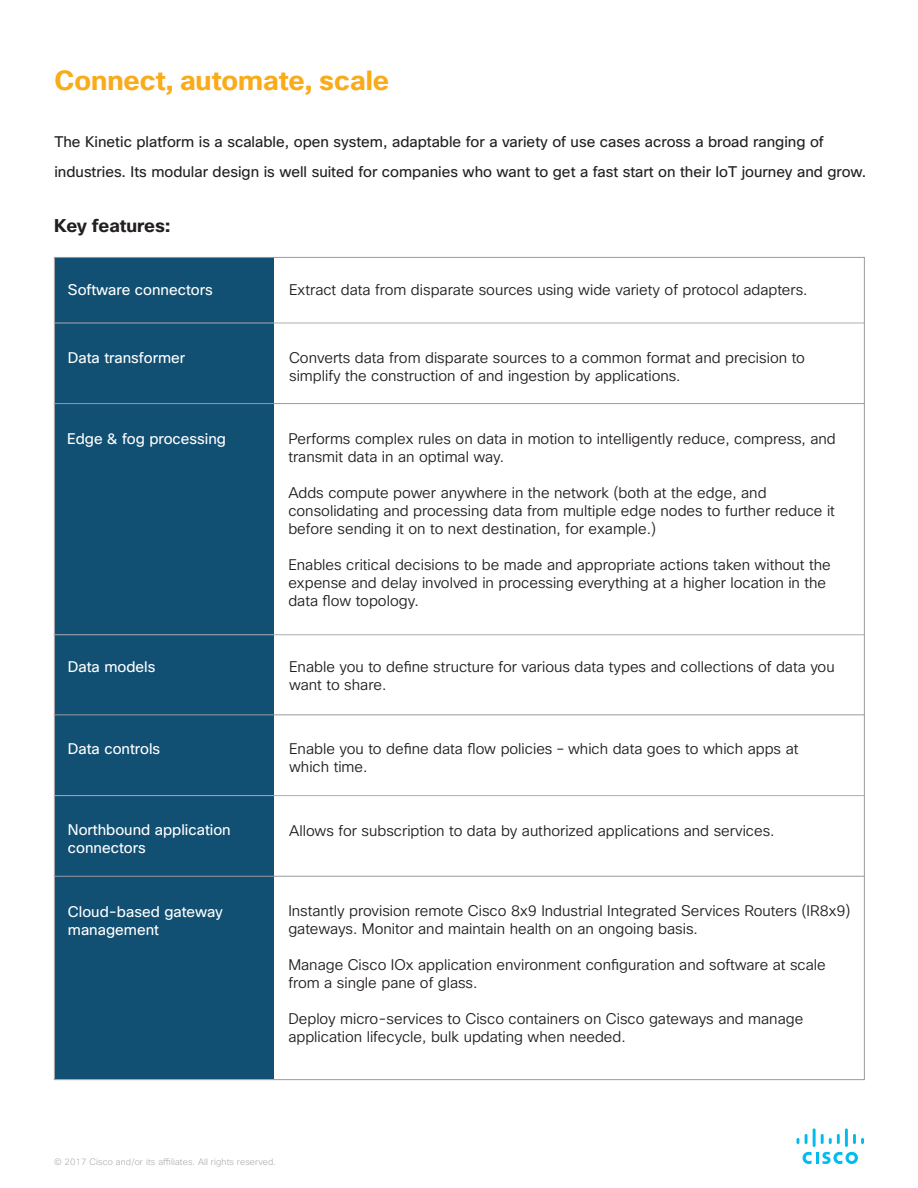
<style>
.page{position:relative;width:918px;height:1188px;background:#fff}
.page>*{position:absolute;margin:0;border:0;box-sizing:border-box;transform-origin:0 0}
.t1{font:700 27px "Cisco Sans";color:#faab1a}
.t2{font:700 18px "Cisco Sans";color:#231f20}
.t3{font:300 15px/18px "Cisco Sans";color:#231f20}
.t4{font:15px/30px "Cisco Sans";color:#231f20}
.t5{font:15px/18px "Cisco Sans";color:#fff}
.t6{font:200 9px "Cisco Sans";letter-spacing:.015em;color:#9d9fa2}
</style>
<div class="page">
<div style="left:55px;top:257px;width:219px;height:822px;background:#114f73"></div>
<hr style="left:54px;top:323px;width:811px;height:1px;background:#acadb0">
<hr style="left:54px;top:403px;width:811px;height:1px;background:#9a9b9f">
<hr style="left:54px;top:876px;width:811px;height:1px;background:#9a9b9f">
<hr style="left:54px;top:714px;width:811px;height:1px;background:#9a9b9f">
<hr style="left:54px;top:795px;width:811px;height:1px;background:#acadb0">
<hr style="left:54px;top:634px;width:810px;height:1px;background:#acadb0">
<svg style="left:803px;top:1152px;width:55px;height:12px"></svg>
<svg style="left:797px;top:1138px;width:2px;height:6px"></svg>
<svg style="left:805px;top:1134px;width:3px;height:10px"></svg>
<hr style="left:813px;top:1128px;width:3px;height:19px;background:#01bcec">
<svg style="left:821px;top:1134px;width:19px;height:10px"></svg>
<hr style="left:845px;top:1128px;width:3px;height:19px;background:#01bcec">
<svg style="left:853px;top:1134px;width:11px;height:10px"></svg>
<h1 class="t1" style="left:54px;top:63px;width:336px">Connect, automate, scale</h1>
<p class="t4" style="left:54px;top:128px;width:814px">The Kinetic platform is a scalable, open system, adaptable for a variety of use cases across a broad ranging of industries. Its modular design is well suited for companies who want to get a fast start on their IoT journey and grow.</p>
<p class="t2" style="left:54px;top:214px;width:118px">Key features:</p>
<p class="t5" style="left:68px;top:281px;width:146px">Software connectors</p>
<p class="t3" style="left:289px;top:281px;width:520px">Extract data from disparate sources using wide variety of protocol adapters.</p>
<p class="t5" style="left:68px;top:349px;width:119px">Data transformer</p>
<p class="t3" style="left:289px;top:349px;width:517px">Converts data from disparate sources to a common format and precision to simplify the construction of and ingestion by applications.</p>
<p class="t5" style="left:67px;top:430px;width:160px">Edge &amp; fog processing</p>
<p class="t3" style="left:288px;top:430px;width:549px">Performs complex rules on data in motion to intelligently reduce, compress, and transmit data in an optimal way.</p>
<p class="t3" style="left:288px;top:484px;width:548px">Adds compute power anywhere in the network (both at the edge, and consolidating and processing data from multiple edge nodes to further reduce it before sending it on to next destination, for example.)</p>
<p class="t3" style="left:288px;top:556px;width:544px">Enables critical decisions to be made and appropriate actions taken without the expense and delay involved in processing everything at a higher location in the data flow topology.</p>
<p class="t5" style="left:68px;top:659px;width:89px">Data models</p>
<p class="t3" style="left:289px;top:659px;width:547px">Enable you to define structure for various data types and collections of data you want to share.</p>
<p class="t5" style="left:68px;top:740px;width:94px">Data controls</p>
<p class="t3" style="left:289px;top:740px;width:511px">Enable you to define data flow policies – which data goes to which apps at which time.</p>
<p class="t5" style="left:68px;top:821px;width:164px">Northbound application</p>
<p class="t3" style="left:289px;top:822px;width:487px">Allows for subscription to data by authorized applications and services.</p>
<p class="t5" style="left:68px;top:839px;width:79px">connectors</p>
<p class="t5" style="left:68px;top:903px;width:156px">Cloud-based gateway management</p>
<p class="t3" style="left:288px;top:902px;width:564px">Instantly provision remote Cisco 8x9 Industrial Integrated Services Routers (IR8x9) gateways. Monitor and maintain health on an ongoing basis.</p>
<p class="t3" style="left:288px;top:956px;width:539px">Manage Cisco IOx application environment configuration and software at scale from a single pane of glass.</p>
<p class="t3" style="left:288px;top:1010px;width:516px">Deploy micro-services to Cisco containers on Cisco gateways and manage application lifecycle, bulk updating when needed.</p>
<p class="t6" style="left:54px;top:1156px;width:224px">© 2017 Cisco and/or its affiliates. All rights reserved.</p>
</div>
